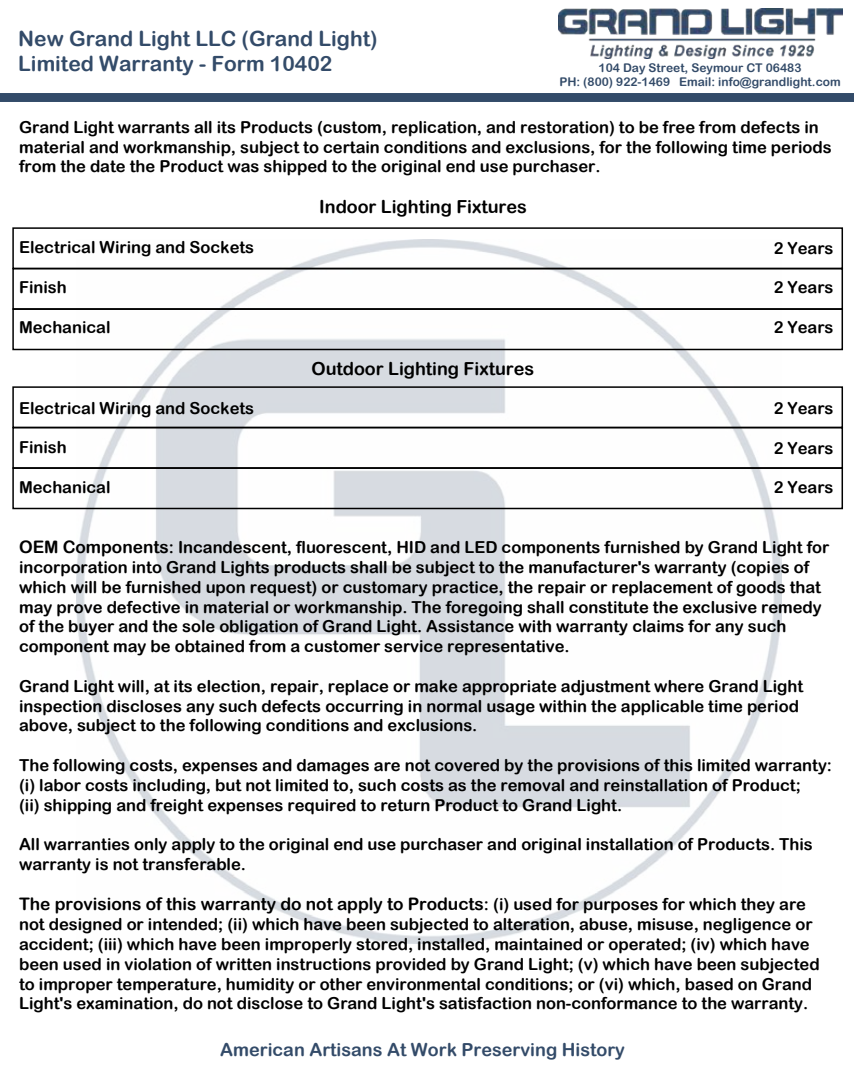
<style>
.page{position:relative;width:854px;height:1080px;background:#fff}
.page>*{position:absolute;margin:0;border:0;box-sizing:border-box;transform-origin:0 0}
.t1{font:21px/25.2px "Arial Rounded MT Bold";color:#334b69}
.t2{font:18px "Arial Rounded MT Bold";color:#000}
.t3{font:18px "Arial Rounded MT Bold";color:#334b69}
.t4{font:17.25px "Arial Rounded MT Bold";color:#000}
.t5{font:16.5px/19.8px "Arial Rounded MT Bold";color:#000}
.t6{font:12px/14.4px "Arial Rounded MT Bold";color:#334b69;text-align:center}
.s1{font-size:17.25px}
.s2{font-size:16.5px}
</style>
<div class="page">
<img style="left:76px;top:239px;width:704px;height:705px">
<img style="left:558px;top:9px;width:283px;height:49px">
<div style="left:0;top:93px;width:853px;height:8px;background:#334b69"></div>
<div style="left:12px;top:227px;width:830px;height:42px;border:2px solid #000"></div>
<div style="left:12px;top:268px;width:830px;height:42px;border:2px solid #000"></div>
<div style="left:12px;top:308px;width:830px;height:42px;border:2px solid #000"></div>
<div style="left:12px;top:386px;width:830px;height:42px;border:2px solid #000"></div>
<div style="left:12px;top:427px;width:830px;height:42px;border:2px solid #000"></div>
<div style="left:12px;top:467px;width:830px;height:42px;border:2px solid #000"></div>
<p class="t1" style="left:18px;top:25px;width:360px">New Grand Light LLC (Grand Light)<br>Limited Warranty - Form 10402</p>
<p class="t6" style="left:559px;top:60px;width:283px">104 Day Street, Seymour CT 06483<br>PH: (800) 922-1469 Email: info@grandlight.com</p>
<p class="t5" style="left:19px;top:117px;width:813px">Grand Light warrants all its Products (custom, replication, and restoration) to be free from defects in material and workmanship, subject to certain conditions and exclusions, for the following time periods from the date the Product was shipped to the original end use purchaser.</p>
<p class="t5" style="left:19px;top:237px;width:236px">Electrical Wiring and Sockets</p>
<p class="t5" style="left:19px;top:277px;width:49px">Finish</p>
<p class="t5" style="left:19px;top:317px;width:93px">Mechanical</p>
<p class="t5" style="left:19px;top:398px;width:236px">Electrical Wiring and Sockets</p>
<p class="t5" style="left:19px;top:437px;width:49px">Finish</p>
<p class="t5" style="left:19px;top:477px;width:93px">Mechanical</p>
<p class="t2" style="left:319px;top:196px;width:209px">Indoor Lighting Fixtures</p>
<p class="t2" style="left:311px;top:358px;width:224px">Outdoor Lighting Fixtures</p>
<p class="t5" style="left:773px;top:238px;width:61px">2 Years</p>
<p class="t5" style="left:773px;top:277px;width:61px">2 Years</p>
<p class="t5" style="left:773px;top:317px;width:61px">2 Years</p>
<p class="t5" style="left:773px;top:398px;width:61px">2 Years</p>
<p class="t5" style="left:773px;top:438px;width:61px">2 Years</p>
<p class="t5" style="left:773px;top:477px;width:61px">2 Years</p>
<p class="t5" style="left:19px;top:537px;width:811px"><span class="s1">OEM Components</span>: Incandescent, fluorescent, HID and LED components furnished by Grand Light for incorporation into Grand Lights products shall be subject to the manufacturer's warranty (copies of which will be furnished upon request) or customary practice, the repair or replacement of goods that may prove defective in material or workmanship. The foregoing shall constitute the exclusive remedy of the buyer and the sole obligation of Grand Light. Assistance with warranty claims for any such component may be obtained from a customer service representative.</p>
<p class="t5" style="left:19px;top:676px;width:785px">Grand Light will, at its election, repair, replace or make appropriate adjustment where Grand Light inspection discloses any such defects occurring in normal usage within the applicable time period above, subject to the following conditions and exclusions.</p>
<p class="t5" style="left:19px;top:755px;width:814px">The following costs, expenses and damages are not covered by the provisions of this limited warranty: (i) labor costs including, but not limited to, such costs as the removal and reinstallation of Product;<br>(ii) shipping and freight expenses required to return Product to Grand Light.</p>
<p class="t5" style="left:19px;top:834px;width:795px">All warranties only apply to the original end use purchaser and original installation of Products. This warranty is not transferable.</p>
<p class="t4" style="left:19px;top:894px;width:788px">The provisions of this warranty do not apply to Products<span class="s2">: (i) used for purposes for which they are</span></p>
<p class="t5" style="left:19px;top:914px;width:801px">not designed or intended; (ii) which have been subjected to alteration, abuse, misuse, negligence or accident; (iii) which have been improperly stored, installed, maintained or operated; (iv) which have been used in violation of written instructions provided by Grand Light; (v) which have been subjected to improper temperature, humidity or other environmental conditions; or (vi) which, based on Grand Light's examination, do not disclose to Grand Light's satisfaction non-conformance to the warranty.</p>
<p class="t3" style="left:220px;top:1039px;width:406px">American Artisans At Work Preserving History</p>
</div>
